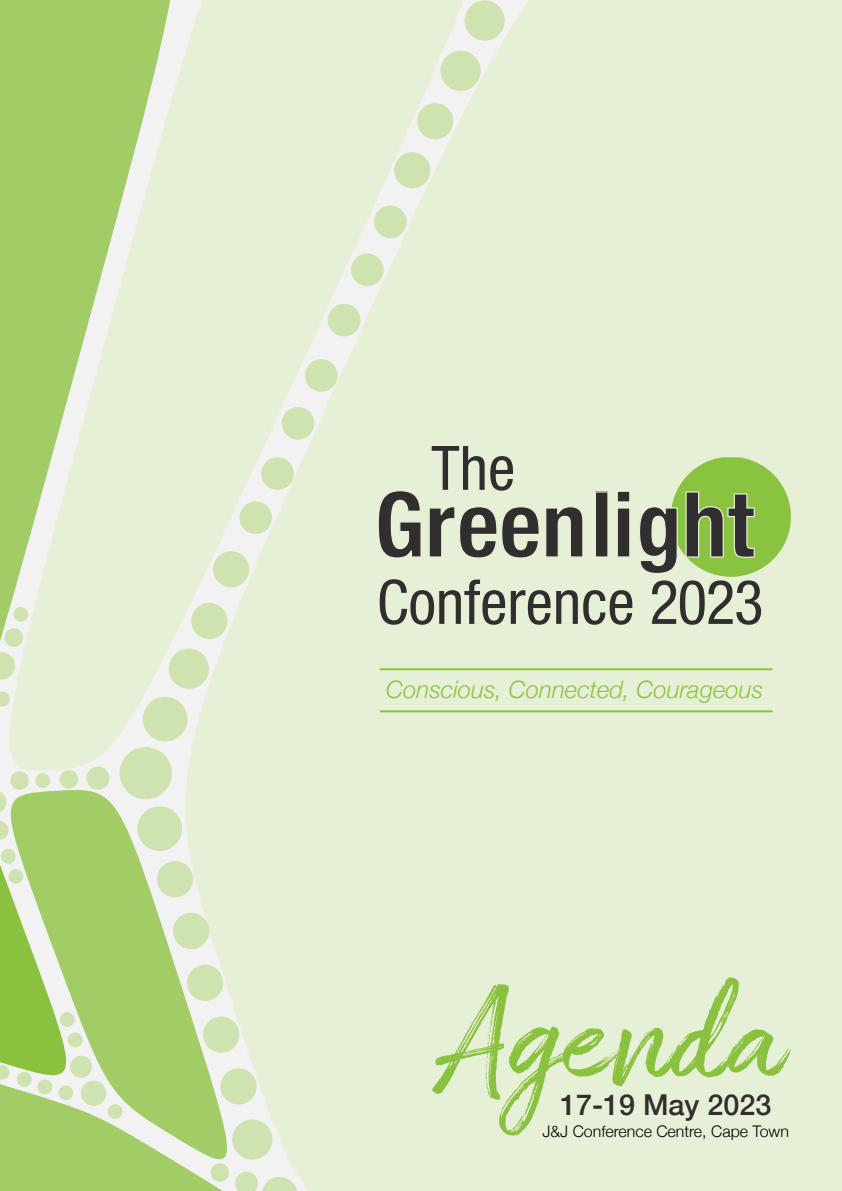
<style>
.page{position:relative;width:842px;height:1191px;background:#fff}
.page>*{position:absolute;margin:0;border:0;box-sizing:border-box;transform-origin:0 0}
.t1{font:135.4px "Amithen";color:#8ac240}
.t2{font:500 28.8px "Helvetica Neue";color:#302e2e}
.t3{font:italic 300 24px "Helvetica Neue";color:#8bc341}
.t4{font:300 16px "Helvetica Neue";color:#000}
</style>
<div class="page">
<svg style="left:0;top:0;width:158px;height:774px;background:#c7dfa4"></svg>
<div style="left:158px;top:0;width:684px;height:1191px;background:#e6f0d6"></div>
<svg style="left:0;top:787px;width:243px;height:273px;fill:#a1cc66"></svg>
<svg style="left:0;top:1060px;width:436px;height:131px;background:#cae1aa"></svg>
<div style="left:120px;top:747px;width:52px;height:52px;background:#cfe3b0;border-radius:50%"></div>
<div style="left:143px;top:696px;width:44px;height:45px;background:#cfe3b0;border-radius:50%"></div>
<div style="left:137px;top:806px;width:45px;height:45px;background:#cfe3b0;border-radius:50%"></div>
<div style="left:169px;top:648px;width:40px;height:41px;background:#cfe3b0;border-radius:50%"></div>
<div style="left:191px;top:603px;width:36px;height:36px;background:#cfe3b0;border-radius:50%"></div>
<div style="left:440px;top:51px;width:41px;height:40px;background:#cfe3b0;border-radius:50%"></div>
<div style="left:465px;top:0;width:40px;height:41px;background:#cfe3b0;border-radius:50%"></div>
<div style="left:213px;top:551px;width:36px;height:36px;background:#cfe3b0;border-radius:50%"></div>
<div style="left:239px;top:501px;width:33px;height:33px;background:#cfe3b0;border-radius:50%"></div>
<div style="left:261px;top:457px;width:33px;height:33px;background:#cfe3b0;border-radius:50%"></div>
<div style="left:157px;top:861px;width:36px;height:36px;background:#cfe3b0;border-radius:50%"></div>
<div style="left:86px;top:766px;width:24px;height:23px;background:#cfe3b0;border-radius:50%"></div>
<div style="left:60px;top:770px;width:18px;height:18px;background:#cfe3b0;border-radius:50%"></div>
<div style="left:10px;top:771px;width:19px;height:19px;background:#cfe3b0;border-radius:50%"></div>
<div style="left:211px;top:1163px;width:18px;height:18px;background:#cfe3b0;border-radius:50%"></div>
<div style="left:35px;top:773px;width:15px;height:15px;background:#cfe3b0;border-radius:50%"></div>
<div style="left:13px;top:607px;width:15px;height:15px;background:#cfe3b0;border-radius:50%"></div>
<div style="left:70px;top:1055px;width:22px;height:22px;background:#cfe3b0;border-radius:50%"></div>
<svg style="left:0;top:691px;width:10px;height:15px"></svg>
<svg style="left:0;top:790px;width:82px;height:297px"></svg>
<div style="left:17px;top:1072px;width:15px;height:14px;background:#cfe3b0;border-radius:50%"></div>
<svg style="left:0;top:627px;width:24px;height:52px"></svg>
<div style="left:173px;top:913px;width:36px;height:36px;background:#cfe3b0;border-radius:50%"></div>
<div style="left:187px;top:964px;width:36px;height:37px;background:#cfe3b0;border-radius:50%"></div>
<div style="left:203px;top:1016px;width:36px;height:36px;background:#cfe3b0;border-radius:50%"></div>
<div style="left:220px;top:1068px;width:37px;height:36px;background:#cfe3b0;border-radius:50%"></div>
<div style="left:282px;top:407px;width:32px;height:32px;background:#cfe3b0;border-radius:50%"></div>
<div style="left:305px;top:359px;width:33px;height:33px;background:#cfe3b0;border-radius:50%"></div>
<div style="left:328px;top:304px;width:32px;height:32px;background:#cfe3b0;border-radius:50%"></div>
<div style="left:351px;top:253px;width:33px;height:33px;background:#cfe3b0;border-radius:50%"></div>
<div style="left:374px;top:206px;width:33px;height:32px;background:#cfe3b0;border-radius:50%"></div>
<div style="left:394px;top:152px;width:36px;height:36px;background:#cfe3b0;border-radius:50%"></div>
<div style="left:417px;top:103px;width:36px;height:36px;background:#cfe3b0;border-radius:50%"></div>
<div style="left:232px;top:1119px;width:40px;height:40px;background:#cfe3b0;border-radius:50%"></div>
<svg style="left:235px;top:1171px;width:63px;height:20px"></svg>
<div style="left:38px;top:1079px;width:14px;height:15px;background:#cfe3b0;border-radius:50%"></div>
<div style="left:58px;top:1085px;width:15px;height:15px;background:#cfe3b0;border-radius:50%"></div>
<div style="left:8px;top:869px;width:15px;height:15px;background:#cfe3b0;border-radius:50%"></div>
<div style="left:68px;top:1032px;width:15px;height:15px;background:#cfe3b0;border-radius:50%"></div>
<div style="left:60px;top:1012px;width:15px;height:15px;background:#cfe3b0;border-radius:50%"></div>
<div style="left:108px;top:1104px;width:15px;height:15px;background:#cfe3b0;border-radius:50%"></div>
<div style="left:81px;top:1080px;width:25px;height:26px;background:#cfe3b0;border-radius:50%"></div>
<svg style="left:378px;top:490px;width:44px;height:68px;background:#85887c"></svg>
<svg style="left:428px;top:506px;width:155px;height:52px;background:#8a8d81"></svg>
<svg style="left:595px;top:491px;width:14px;height:66px"></svg>
<svg style="left:617px;top:490px;width:13px;height:67px"></svg>
<svg style="left:432px;top:446px;width:81px;height:45px;background:#aab09f"></svg>
<svg style="left:380px;top:579px;width:125px;height:46px;background:#a8ae9d"></svg>
<svg style="left:511px;top:590px;width:39px;height:35px"></svg>
<svg style="left:556px;top:590px;width:76px;height:35px;background:#999e8f"></svg>
<svg style="left:639px;top:457px;width:152px;height:168px;background:#9fb67f"></svg>
<hr style="left:380px;top:668px;width:392px;height:2px;background:#8bc341">
<hr style="left:380px;top:710px;width:392px;height:2px;background:#8bc341">
<p class="t3" style="left:386px;top:670px;width:379px">Conscious, Connected, Courageous</p>
<h1 class="t1" style="left:432px;top:958px;width:351px">Agenda</h1>
<p class="t2" style="left:560px;top:1081px;width:213px">17-19 May 2023</p>
<p class="t4" style="left:542px;top:1118px;width:248px">J&amp;J Conference Centre, Cape Town</p>
</div>
